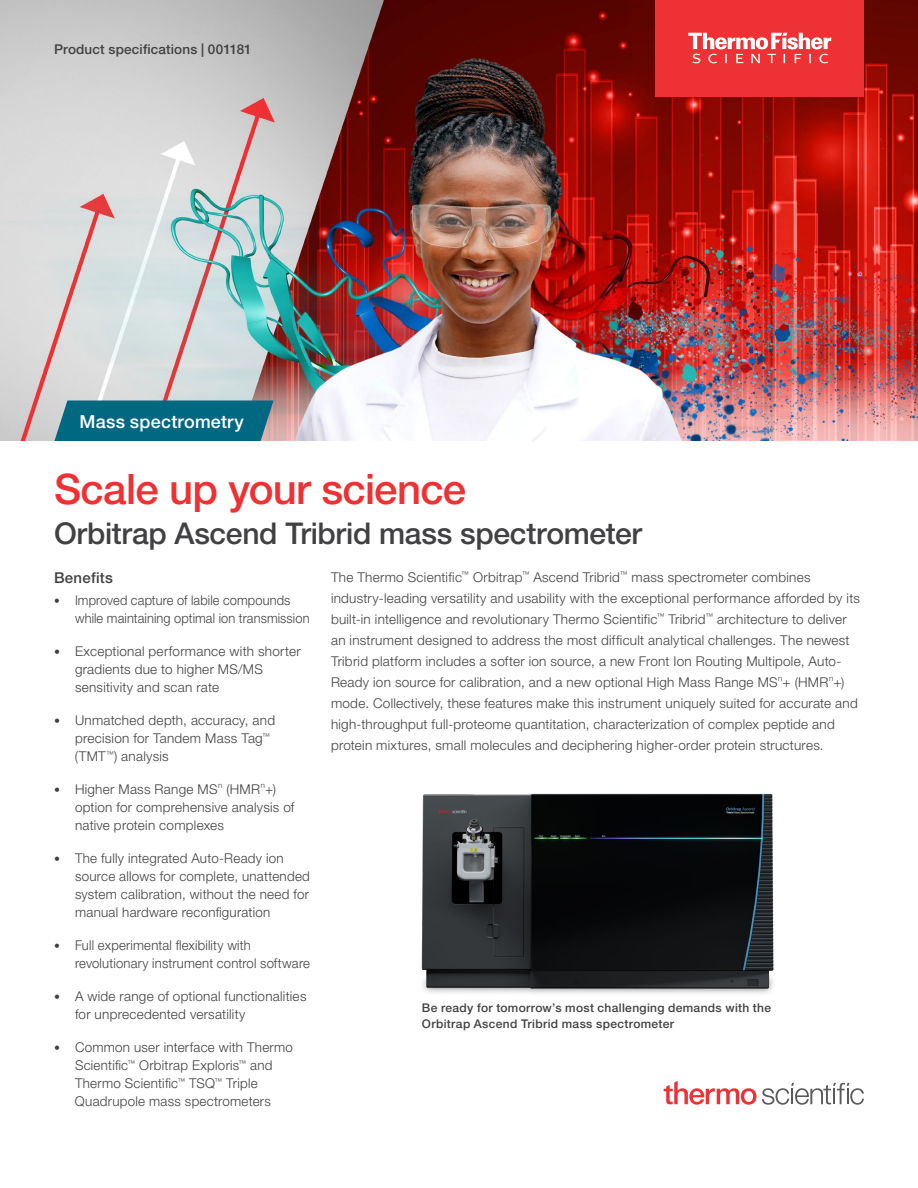
<style>
.page{position:relative;width:918px;height:1188px;background:#fff}
.page>*{position:absolute;margin:0;border:0;box-sizing:border-box;transform-origin:0 0}
.t1{font:500 42px "Helvetica Neue LTW1 G";letter-spacing:-.02em;color:#ee3134}
.t2{font:500 30px "Helvetica Neue LTW1 G";letter-spacing:-.01em;color:#414042}
.t3{font:500 18px "Helvetica Neue LTW1 G";letter-spacing:.015em;color:#fff}
.t4{font:500 15px "Helvetica Neue LTW1 G";letter-spacing:.02em;color:#414042}
.t5{font:300 13.5px/18px "Helvetica Neue LTW1 G";letter-spacing:.02em;color:#414042}
.t6{font:300 13.5px/18px "Helvetica Neue LTW1 G";letter-spacing:.02em;color:#414042;scale:.95 1}
.t7{font:500 13.5px "Helvetica Neue LTW1 G";letter-spacing:.015em;color:#414042}
.t8{font:500 12px/15.8px "Helvetica Neue LTW1 G";letter-spacing:.03em;color:#414042}
.s1{font-size:12px}
</style>
<div class="page">
<img style="left:0;top:0;width:918px;height:441px">
<div style="left:656px;top:0;width:208px;height:96px;background:#ee3134"></div>
<svg style="left:688px;top:33px;width:143px;height:30px"></svg>
<svg style="left:54px;top:400px;width:220px;height:41px"></svg>
<img style="left:421px;top:793px;width:353px;height:201px">
<svg style="left:664px;top:1081px;width:200px;height:24px"></svg>
<p class="t7" style="left:54px;top:41px;width:199px">Product specifications | 001181</p>
<h3 class="t3" style="left:80px;top:411px;width:166px">Mass spectrometry</h3>
<h1 class="t1" style="left:54px;top:464px;width:414px">Scale up your science</h1>
<h2 class="t2" style="left:54px;top:516px;width:590px">Orbitrap Ascend Tribrid mass spectrometer</h2>
<p class="t4" style="left:54px;top:568px;width:61px">Benefits</p>
<p class="t6" style="left:75px;top:591px;width:248px;text-indent:-21px"><span class="s1">•</span> Improved capture of labile compounds while maintaining optimal ion transmission</p>
<p class="t5" style="left:75px;top:642px;width:227px;text-indent:-21px"><span class="s1">•</span> Exceptional performance with shorter gradients due to higher MS/MS sensitivity and scan rate</p>
<p class="t5" style="left:75px;top:711px;width:202px;text-indent:-21px"><span class="s1">•</span> Unmatched depth, accuracy, and precision for Tandem Mass Tag<sup>™ </sup>(TMT<sup>™</sup>) analysis</p>
<p class="t5" style="left:75px;top:780px;width:221px;text-indent:-21px"><span class="s1">•</span> Higher Mass Range MS<sup>n</sup> (HMR<sup>n</sup>+) option for comprehensive analysis of native protein complexes</p>
<p class="t5" style="left:75px;top:849px;width:236px;text-indent:-21px"><span class="s1">•</span> The fully integrated Auto-Ready ion source allows for complete, unattended system calibration, without the need for manual hardware reconfiguration</p>
<p class="t5" style="left:75px;top:936px;width:237px;text-indent:-21px"><span class="s1">•</span> Full experimental flexibility with revolutionary instrument control software</p>
<p class="t5" style="left:75px;top:987px;width:233px;text-indent:-21px"><span class="s1">•</span> A wide range of optional functionalities for unprecedented versatility</p>
<p class="t5" style="left:75px;top:1038px;width:220px;text-indent:-21px"><span class="s1">•</span> Common user interface with Thermo Scientific<sup>™</sup> Orbitrap Exploris<sup>™</sup> and Thermo Scientific<sup>™</sup> TSQ<sup>™</sup> Triple Quadrupole mass spectrometers</p>
<p class="t5" style="left:331px;top:566px;width:531px;line-height:21px">The Thermo Scientific<sup>™</sup> Orbitrap<sup>™</sup> Ascend Tribrid<sup>™</sup> mass spectrometer combines industry-leading versatility and usability with the exceptional performance afforded by its built-in intelligence and revolutionary Thermo Scientific<sup>™</sup> Tribrid<sup>™</sup> architecture to deliver an instrument designed to address the most difficult analytical challenges. The newest Tribrid platform includes a softer ion source, a new Front Ion Routing Multipole, Auto-Ready ion source for calibration, and a new optional High Mass Range MS<sup>n</sup>+ (HMR<sup>n</sup>+) mode. Collectively, these features make this instrument uniquely suited for accurate and high-throughput full-proteome quantitation, characterization of complex peptide and protein mixtures, small molecules and deciphering higher-order protein structures.</p>
<p class="t8" style="left:422px;top:1000px;width:351px">Be ready for tomorrow’s most challenging demands with the<br>Orbitrap Ascend Tribrid mass spectrometer</p>
</div>
